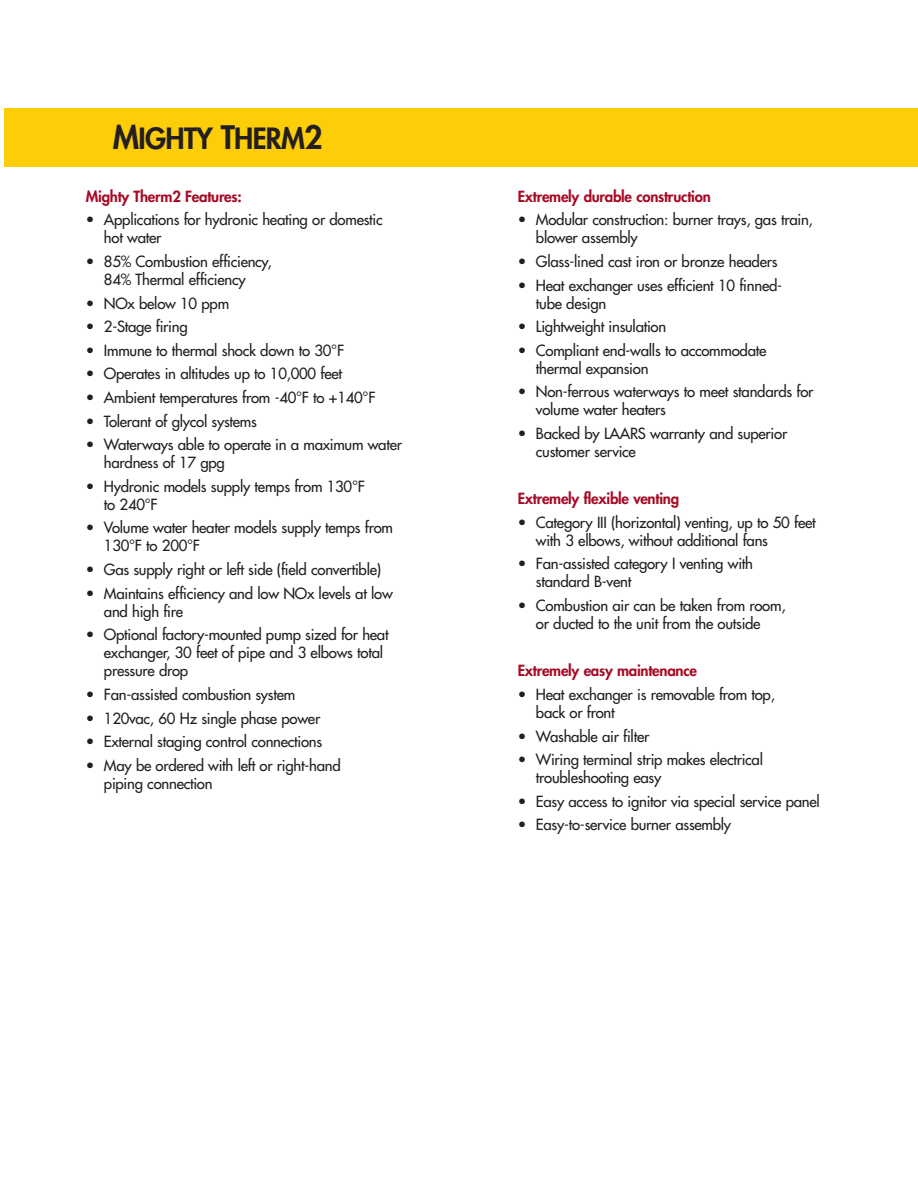
<style>
.page{position:relative;width:918px;height:1188px;background:#fff}
.page>*{position:absolute;margin:0;border:0;box-sizing:border-box;transform-origin:0 0}
.t1{font:800 28.5px "Futura";letter-spacing:-.025em;color:#231f20}
.t2{font:15px/18px "Futura";letter-spacing:-.015em;color:#231f20}
.t3{font:800 15px "Futura";letter-spacing:-.015em;color:#a70924}
.s1{font-size:31.5px}
</style>
<div class="page">
<div style="left:5px;top:108px;width:913px;height:59px;background:#fdcd08"></div>
<h1 class="t1" style="left:113px;top:125px;width:211px"><span class="s1">M</span>IGHTY <span class="s1">T</span>HERM<span class="s1">2</span></h1>
<p class="t3" style="left:86px;top:189px;width:157px">Mighty Therm2 Features:</p>
<p class="t2" style="left:104px;top:212px;width:280px;text-indent:-18px">• Applications for hydronic heating or domestic hot water</p>
<p class="t2" style="left:86px;top:253px;width:187px;text-align:center">• 85% Combustion efficiency,<br>84% Thermal efficiency</p>
<p class="t2" style="left:86px;top:295px;width:145px">• NOx below 10 ppm</p>
<p class="t2" style="left:86px;top:319px;width:103px">• 2-Stage firing</p>
<p class="t2" style="left:86px;top:342px;width:260px">• Immune to thermal shock down to 30°F</p>
<p class="t2" style="left:86px;top:366px;width:258px">• Operates in altitudes up to 10,000 feet</p>
<p class="t2" style="left:86px;top:390px;width:291px">• Ambient temperatures from -40°F to +140°F</p>
<p class="t2" style="left:86px;top:413px;width:173px">• Tolerant of glycol systems</p>
<p class="t2" style="left:104px;top:437px;width:300px;text-indent:-18px">• Waterways able to operate in a maximum water hardness of 17 gpg</p>
<p class="t2" style="left:104px;top:478px;width:262px;text-indent:-18px">• Hydronic models supply temps from 130°F to 240°F</p>
<p class="t2" style="left:104px;top:520px;width:291px;text-indent:-18px">• Volume water heater models supply temps from<br>130°F to 200°F</p>
<p class="t2" style="left:86px;top:562px;width:297px">• Gas supply right or left side (field convertible)</p>
<p class="t2" style="left:104px;top:585px;width:290px;text-indent:-18px">• Maintains efficiency and low NOx levels at low and high fire</p>
<p class="t2" style="left:104px;top:627px;width:286px;text-indent:-18px">• Optional factory-mounted pump sized for heat exchanger, 30 feet of pipe and 3 elbows total pressure drop</p>
<p class="t2" style="left:86px;top:686px;width:211px">• Fan-assisted combustion system</p>
<p class="t2" style="left:86px;top:710px;width:236px">• 120vac, 60 Hz single phase power</p>
<p class="t2" style="left:86px;top:734px;width:238px">• External staging control connections</p>
<p class="t2" style="left:104px;top:757px;width:238px;text-indent:-18px">• May be ordered with left or right-hand piping connection</p>
<p class="t3" style="left:518px;top:189px;width:194px">Extremely durable construction</p>
<p class="t2" style="left:536px;top:212px;width:279px;text-indent:-18px">• Modular construction: burner trays, gas train, blower assembly</p>
<p class="t2" style="left:518px;top:253px;width:261px">• Glass-lined cast iron or bronze headers</p>
<p class="t2" style="left:536px;top:277px;width:248px;text-indent:-18px">• Heat exchanger uses efficient 10 finned&shy;tube design</p>
<p class="t2" style="left:518px;top:319px;width:150px">• Lightweight insulation</p>
<p class="t2" style="left:536px;top:342px;width:232px;text-indent:-18px">• Compliant end-walls to accommodate thermal expansion</p>
<p class="t2" style="left:536px;top:384px;width:279px;text-indent:-18px">• Non-ferrous waterways to meet standards for volume water heaters</p>
<p class="t2" style="left:536px;top:426px;width:253px;text-indent:-18px">• Backed by LAARS warranty and superior customer service</p>
<p class="t3" style="left:518px;top:492px;width:163px">Extremely flexible venting</p>
<p class="t2" style="left:536px;top:514px;width:281px;text-indent:-18px">• Category III (horizontal) venting, up to 50 feet with 3 elbows, without additional fans</p>
<p class="t2" style="left:536px;top:556px;width:219px;text-indent:-18px">• Fan-assisted category I venting with standard B-vent</p>
<p class="t2" style="left:518px;top:598px;width:269px;text-align:center">• Combustion air can be taken from room, or ducted to the unit from the outside</p>
<p class="t3" style="left:518px;top:664px;width:181px">Extremely easy maintenance</p>
<p class="t2" style="left:536px;top:686px;width:241px;text-indent:-18px">• Heat exchanger is removable from top, back or front</p>
<p class="t2" style="left:518px;top:728px;width:133px">• Washable air filter</p>
<p class="t2" style="left:536px;top:752px;width:229px;text-indent:-18px">• Wiring terminal strip makes electrical troubleshooting easy</p>
<p class="t2" style="left:518px;top:793px;width:303px">• Easy access to ignitor via special service panel</p>
<p class="t2" style="left:518px;top:817px;width:215px">• Easy-to-service burner assembly</p>
</div>
